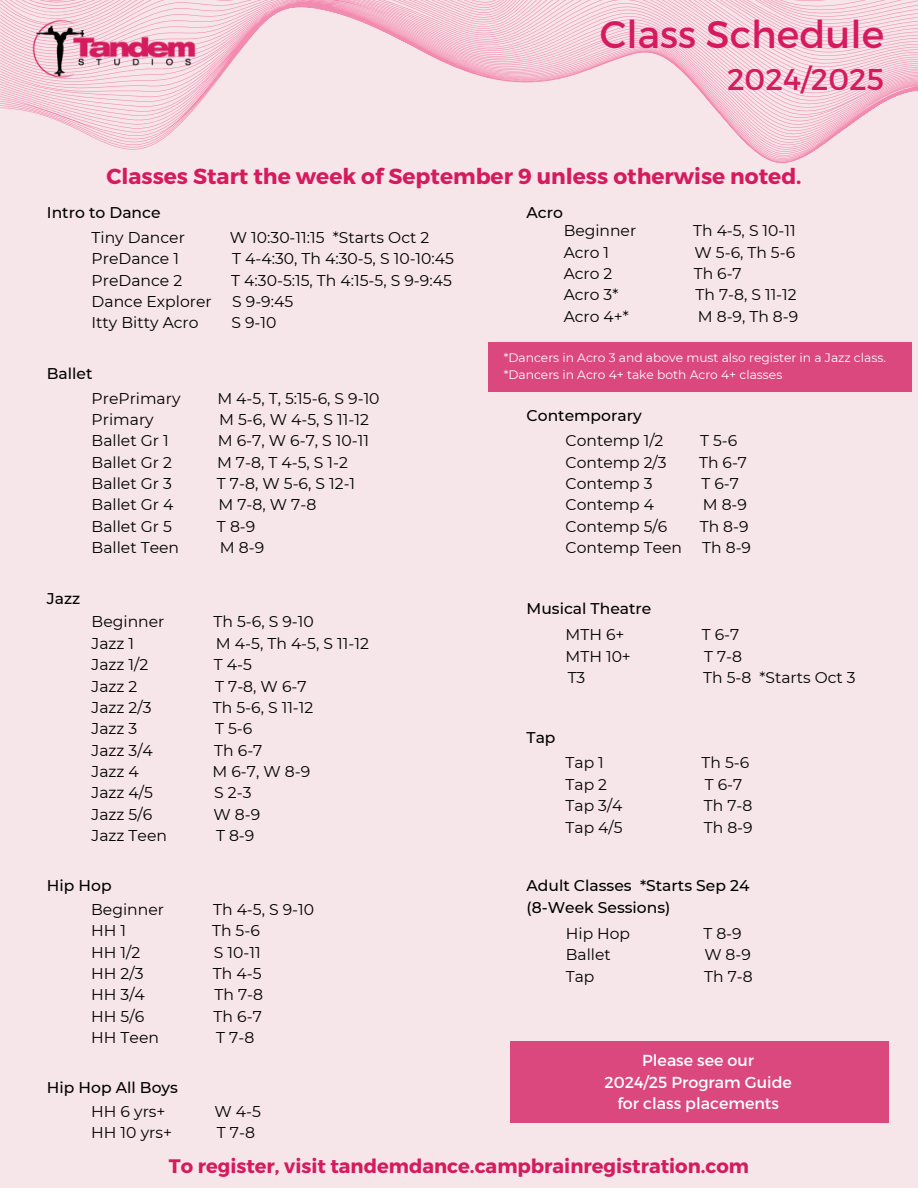
<style>
.page{position:relative;width:918px;height:1188px;background:#f6e5e9}
.page>*{position:absolute;margin:0;border:0;box-sizing:border-box;transform-origin:0 0}
.t1{font:38.25px "Montserrat";color:#d51b5e}
.t2{font:30px "Montserrat";color:#d51b5e}
.t3{font:700 21.75px "Montserrat";color:#d51b5e}
.t4{font:700 19.5px "Montserrat";color:#d51b5e}
.t5{font:15.9px/21.8px "Montserrat";color:#fff;text-align:center}
.t6{font:15.6px "Montserrat";color:#000}
.t7{font:500 15.6px/21.3px "Montserrat";color:#000}
.t8{font:12.3px "Montserrat";color:#fff}
</style>
<div class="page">
<svg style="left:0;top:0;width:918px;height:163px"></svg>
<div style="left:511px;top:1041px;width:378px;height:82px;background:#db487e"></div>
<div style="left:489px;top:343px;width:423px;height:49px;background:#db487e"></div>
<img style="left:19px;top:0;width:191px;height:98px">
<h1 class="t1" style="left:600px;top:9px;width:286px">Class Schedule</h1>
<h2 class="t2" style="left:727px;top:60px;width:159px">2024/2025</h2>
<h4 class="t3" style="left:106px;top:162px;width:697px">Classes Start the week of September 9 unless otherwise noted.</h4>
<h5 class="t7" style="left:47px;top:202px;width:115px">Intro to Dance</h5>
<h6 class="t6" style="left:92px;top:228px;width:95px">Tiny Dancer</h6>
<h6 class="t6" style="left:230px;top:228px;width:201px">W 10:30-11:15 *Starts Oct 2</h6>
<h6 class="t6" style="left:92px;top:249px;width:89px">PreDance 1</h6>
<h6 class="t6" style="left:232px;top:249px;width:223px">T 4-4:30, Th 4:30-5, S 10-10:45</h6>
<h6 class="t6" style="left:92px;top:271px;width:92px">PreDance 2</h6>
<h6 class="t6" style="left:231px;top:271px;width:222px">T 4:30-5:15, Th 4:15-5, S 9-9:45</h6>
<h6 class="t6" style="left:92px;top:292px;width:122px">Dance Explorer</h6>
<h6 class="t6" style="left:232px;top:292px;width:63px">S 9-9:45</h6>
<h6 class="t6" style="left:92px;top:313px;width:109px">Itty Bitty Acro</h6>
<h6 class="t6" style="left:231px;top:313px;width:47px">S 9-10</h6>
<h4 class="t7" style="left:47px;top:362px;width:47px">Ballet</h4>
<h3 class="t6" style="left:92px;top:388px;width:90px">PrePrimary</h3>
<h3 class="t6" style="left:217px;top:388px;width:164px">M 4-5, T, 5:15-6, S 9-10</h3>
<h3 class="t6" style="left:92px;top:410px;width:64px">Primary</h3>
<h3 class="t6" style="left:219px;top:410px;width:151px">M 5-6, W 4-5, S 11-12</h3>
<h3 class="t6" style="left:92px;top:431px;width:79px">Ballet Gr 1</h3>
<h3 class="t6" style="left:218px;top:431px;width:153px">M 6-7, W 6-7, S 10-11</h3>
<h3 class="t6" style="left:92px;top:453px;width:82px">Ballet Gr 2</h3>
<h3 class="t6" style="left:217px;top:453px;width:133px">M 7-8, T 4-5, S 1-2</h3>
<h3 class="t6" style="left:92px;top:474px;width:82px">Ballet Gr 3</h3>
<h3 class="t6" style="left:217px;top:474px;width:140px">T 7-8, W 5-6, S 12-1</h3>
<h3 class="t6" style="left:92px;top:495px;width:83px">Ballet Gr 4</h3>
<h3 class="t6" style="left:218px;top:495px;width:99px">M 7-8, W 7-8</h3>
<h3 class="t6" style="left:92px;top:517px;width:82px">Ballet Gr 5</h3>
<h3 class="t6" style="left:217px;top:517px;width:40px">T 8-9</h3>
<p class="t6" style="left:92px;top:538px;width:89px">Ballet Teen</p>
<p class="t6" style="left:220px;top:538px;width:46px">M 8-9</p>
<h4 class="t7" style="left:47px;top:588px;width:35px">Jazz</h4>
<h5 class="t6" style="left:92px;top:612px;width:74px">Beginner</h5>
<h5 class="t6" style="left:214px;top:612px;width:102px">Th 5-6, S 9-10</h5>
<h5 class="t6" style="left:92px;top:634px;width:44px">Jazz 1</h5>
<h5 class="t6" style="left:216px;top:634px;width:154px">M 4-5, Th 4-5, S 11-12</h5>
<h5 class="t6" style="left:92px;top:655px;width:58px">Jazz 1/2</h5>
<h5 class="t6" style="left:214px;top:655px;width:40px">T 4-5</h5>
<h5 class="t6" style="left:92px;top:676px;width:47px">Jazz 2</h5>
<h5 class="t6" style="left:215px;top:676px;width:93px">T 7-8, W 6-7</h5>
<h5 class="t6" style="left:92px;top:698px;width:61px">Jazz 2/3</h5>
<h5 class="t6" style="left:213px;top:698px;width:102px">Th 5-6, S 11-12</h5>
<h5 class="t6" style="left:92px;top:719px;width:47px">Jazz 3</h5>
<h5 class="t6" style="left:215px;top:719px;width:39px">T 5-6</h5>
<h5 class="t6" style="left:92px;top:741px;width:63px">Jazz 3/4</h5>
<h5 class="t6" style="left:214px;top:741px;width:50px">Th 6-7</h5>
<h5 class="t6" style="left:92px;top:762px;width:49px">Jazz 4</h5>
<h5 class="t6" style="left:213px;top:762px;width:99px">M 6-7, W 8-9</h5>
<h5 class="t6" style="left:92px;top:783px;width:63px">Jazz 4/5</h5>
<h5 class="t6" style="left:214px;top:783px;width:39px">S 2-3</h5>
<h5 class="t6" style="left:92px;top:805px;width:62px">Jazz 5/6</h5>
<h5 class="t6" style="left:213px;top:805px;width:48px">W 8-9</h5>
<h5 class="t6" style="left:92px;top:826px;width:77px">Jazz Teen</h5>
<h6 class="t6" style="left:216px;top:826px;width:40px">T 8-9</h6>
<h5 class="t7" style="left:47px;top:875px;width:66px">Hip Hop</h5>
<h4 class="t6" style="left:91px;top:900px;width:74px">Beginner</h4>
<h4 class="t6" style="left:213px;top:900px;width:103px">Th 4-5, S 9-10</h4>
<h4 class="t6" style="left:91px;top:921px;width:37px">HH 1</h4>
<h4 class="t6" style="left:212px;top:921px;width:49px">Th 5-6</h4>
<h4 class="t6" style="left:91px;top:942px;width:51px">HH 1/2</h4>
<h4 class="t6" style="left:214px;top:942px;width:48px">S 10-11</h4>
<h4 class="t6" style="left:91px;top:964px;width:54px">HH 2/3</h4>
<h4 class="t6" style="left:213px;top:964px;width:50px">Th 4-5</h4>
<h4 class="t6" style="left:91px;top:985px;width:55px">HH 3/4</h4>
<h4 class="t6" style="left:214px;top:985px;width:50px">Th 7-8</h4>
<h4 class="t6" style="left:91px;top:1007px;width:54px">HH 5/6</h4>
<h4 class="t6" style="left:214px;top:1007px;width:50px">Th 6-7</h4>
<h4 class="t6" style="left:91px;top:1028px;width:69px">HH Teen</h4>
<h5 class="t6" style="left:216px;top:1028px;width:40px">T 7-8</h5>
<h5 class="t7" style="left:47px;top:1077px;width:133px">Hip Hop All Boys</h5>
<h6 class="t6" style="left:91px;top:1102px;width:76px">HH 6 yrs+</h6>
<h6 class="t6" style="left:215px;top:1102px;width:48px">W 4-5</h6>
<h6 class="t6" style="left:91px;top:1123px;width:82px">HH 10 yrs+</h6>
<h6 class="t6" style="left:217px;top:1123px;width:40px">T 7-8</h6>
<p class="t7" style="left:527px;top:202px;width:38px">Acro</p>
<p class="t6" style="left:564px;top:221px;width:74px">Beginner</p>
<p class="t6" style="left:693px;top:221px;width:104px">Th 4-5, S 10-11</p>
<p class="t6" style="left:564px;top:243px;width:47px">Acro 1</p>
<p class="t6" style="left:695px;top:243px;width:102px">W 5-6, Th 5-6</p>
<p class="t6" style="left:564px;top:264px;width:50px">Acro 2</p>
<p class="t6" style="left:694px;top:264px;width:50px">Th 6-7</p>
<p class="t6" style="left:564px;top:285px;width:56px">Acro 3*</p>
<p class="t6" style="left:696px;top:285px;width:102px">Th 7-8, S 11-12</p>
<p class="t6" style="left:564px;top:307px;width:67px">Acro 4+*</p>
<p class="t6" style="left:698px;top:307px;width:102px">M 8-9, Th 8-9</p>
<h5 class="t8" style="left:504px;top:350px;width:384px">*Dancers in Acro 3 and above must also register in a Jazz class.</h5>
<h6 class="t8" style="left:504px;top:367px;width:280px">*Dancers in Acro 4+ take both Acro 4+ classes</h6>
<h5 class="t7" style="left:527px;top:405px;width:117px">Contemporary</h5>
<h4 class="t6" style="left:566px;top:431px;width:99px">Contemp 1/2</h4>
<h4 class="t6" style="left:700px;top:431px;width:39px">T 5-6</h4>
<h4 class="t6" style="left:566px;top:453px;width:102px">Contemp 2/3</h4>
<h4 class="t6" style="left:699px;top:453px;width:50px">Th 6-7</h4>
<h4 class="t6" style="left:566px;top:474px;width:88px">Contemp 3</h4>
<h4 class="t6" style="left:701px;top:474px;width:39px">T 6-7</h4>
<h4 class="t6" style="left:566px;top:495px;width:90px">Contemp 4</h4>
<h4 class="t6" style="left:703px;top:495px;width:46px">M 8-9</h4>
<h4 class="t6" style="left:566px;top:517px;width:103px">Contemp 5/6</h4>
<h4 class="t6" style="left:700px;top:517px;width:50px">Th 8-9</h4>
<h4 class="t6" style="left:566px;top:538px;width:118px">Contemp Teen</h4>
<h5 class="t6" style="left:702px;top:538px;width:50px">Th 8-9</h5>
<h6 class="t7" style="left:527px;top:598px;width:126px">Musical Theatre</h6>
<h5 class="t6" style="left:566px;top:625px;width:60px">MTH 6+</h5>
<h5 class="t6" style="left:702px;top:625px;width:39px">T 6-7</h5>
<h5 class="t6" style="left:566px;top:647px;width:67px">MTH 10+</h5>
<h5 class="t6" style="left:704px;top:647px;width:39px">T 7-8</h5>
<h5 class="t6" style="left:568px;top:668px;width:19px">T3</h5>
<h5 class="t6" style="left:703px;top:668px;width:154px">Th 5-8 *Starts Oct 3</h5>
<h4 class="t7" style="left:527px;top:727px;width:30px">Tap</h4>
<p class="t6" style="left:566px;top:753px;width:40px">Tap 1</p>
<p class="t6" style="left:702px;top:753px;width:49px">Th 5-6</p>
<p class="t6" style="left:566px;top:775px;width:43px">Tap 2</p>
<p class="t6" style="left:705px;top:775px;width:39px">T 6-7</p>
<p class="t6" style="left:566px;top:796px;width:58px">Tap 3/4</p>
<p class="t6" style="left:704px;top:796px;width:50px">Th 7-8</p>
<p class="t6" style="left:566px;top:817px;width:58px">Tap 4/5</p>
<p class="t6" style="left:704px;top:817px;width:50px">Th 8-9</p>
<p class="t7" style="left:527px;top:875px;width:224px">Adult Classes *Starts Sep 24 (8-Week Sessions)</p>
<p class="t6" style="left:566px;top:924px;width:66px">Hip Hop</p>
<p class="t6" style="left:703px;top:924px;width:40px">T 8-9</p>
<p class="t6" style="left:566px;top:945px;width:46px">Ballet</p>
<p class="t6" style="left:704px;top:945px;width:48px">W 8-9</p>
<p class="t6" style="left:566px;top:966px;width:30px">Tap</p>
<p class="t6" style="left:704px;top:966px;width:50px">Th 7-8</p>
<h1 class="t5" style="left:604px;top:1049px;width:189px">Please see our<br>2024/25 Program Guide for class placements</h1>
<h5 class="t4" style="left:169px;top:1153px;width:582px">To register, visit tandemdance.campbrainregistration.com</h5>
</div>
